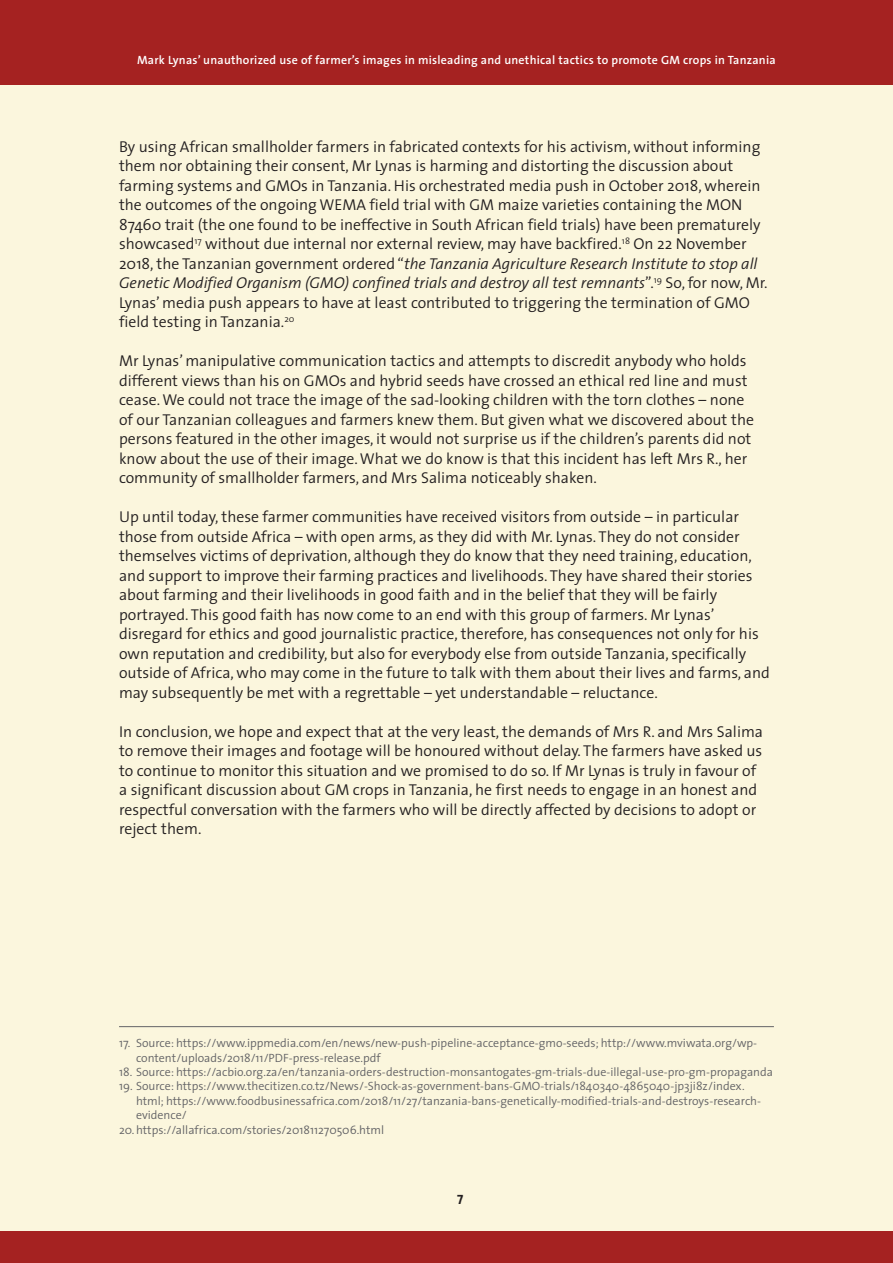
<style>
.page{position:relative;width:893px;height:1263px;background:#fff}
.page>*{position:absolute;margin:0;border:0;box-sizing:border-box;transform-origin:0 0}
.t1{font:300 15.75px/19.5px "The Sans";color:#231f20}
.t2{font:13.5px "The Sans Bold Caps";color:#231f20}
.t3{font:300 12px/14.4px "The Sans";color:#636366}
.t4{font:600 12px "The Sans";letter-spacing:.02em;color:#fff}
.s1{font-style:italic}
</style>
<div class="page">
<div style="left:0;top:0;width:893px;height:85px;background:#a52221"></div>
<div style="left:0;top:1230px;width:893px;height:33px;background:#a52221"></div>
<div style="left:0;top:85px;width:893px;height:1145px;background:#fbf6dd"></div>
<hr style="left:119px;top:1026px;width:655px;height:1px;background:#636366">
<p class="t4" style="left:137px;top:50px;width:640px">Mark Lynas’ unauthorized use of farmer’s images in misleading and unethical tactics to promote GM crops in Tanzania</p>
<p class="t1" style="left:119px;top:136px;width:650px">By using African smallholder farmers in fabricated contexts for his activism, without informing them nor obtaining their consent, Mr Lynas is harming and distorting the discussion about farming systems and GMOs in Tanzania. His orchestrated media push in October 2018, wherein the outcomes of the ongoing WEMA field trial with GM maize varieties containing the MON 87460 trait (the one found to be ineffective in South African field trials) have been prematurely showcased<sup>17</sup> without due internal nor external review, may have backfired.<sup>18</sup> On 22 November 2018, the Tanzanian government ordered “<span class="s1">the Tanzania Agriculture Research Institute to stop all Genetic Modified Organism (GMO) confined trials and destroy all test remnants</span>”.<sup>19</sup> So, for now, Mr.<br>Lynas’ media push appears to have at least contributed to triggering the termination of GMO field testing in Tanzania.<sup>20</sup></p>
<p class="t1" style="left:119px;top:351px;width:637px">Mr Lynas’ manipulative communication tactics and attempts to discredit anybody who holds different views than his on GMOs and hybrid seeds have crossed an ethical red line and must cease. We could not trace the image of the sad-looking children with the torn clothes – none of our Tanzanian colleagues and farmers knew them. But given what we discovered about the persons featured in the other images, it would not surprise us if the children’s parents did not know about the use of their image. What we do know is that this incident has left Mrs R., her community of smallholder farmers, and Mrs Salima noticeably shaken.</p>
<p class="t1" style="left:119px;top:507px;width:652px">Up until today, these farmer communities have received visitors from outside – in particular those from outside Africa – with open arms, as they did with Mr. Lynas. They do not consider themselves victims of deprivation, although they do know that they need training, education, and support to improve their farming practices and livelihoods. They have shared their stories about farming and their livelihoods in good faith and in the belief that they will be fairly portrayed. This good faith has now come to an end with this group of farmers. Mr Lynas’ disregard for ethics and good journalistic practice, therefore, has consequences not only for his own reputation and credibility, but also for everybody else from outside Tanzania, specifically outside of Africa, who may come in the future to talk with them about their lives and farms, and may subsequently be met with a regrettable – yet understandable – reluctance.</p>
<p class="t1" style="left:119px;top:721px;width:646px">In conclusion, we hope and expect that at the very least, the demands of Mrs R. and Mrs Salima to remove their images and footage will be honoured without delay. The farmers have asked us to continue to monitor this situation and we promised to do so. If Mr Lynas is truly in favour of a significant discussion about GM crops in Tanzania, he first needs to engage in an honest and respectful conversation with the farmers who will be directly affected by decisions to adopt or reject them.</p>
<p class="t3" style="left:136px;top:1035px;width:623px;text-indent:-17px">17. Source: https://www.ippmedia.com/en/news/new-push-pipeline-acceptance-gmo-seeds; http://www.mviwata.org/wp&shy;content/uploads/2018/11/PDF-press-release.pdf</p>
<p class="t3" style="left:119px;top:1064px;width:656px">18. Source: https://acbio.org.za/en/tanzania-orders-destruction-monsantogates-gm-trials-due-illegal-use-pro-gm-propaganda</p>
<p class="t3" style="left:119px;top:1079px;width:627px">19. Source: https://www.thecitizen.co.tz/News/-Shock-as-government-bans-GMO-trials/1840340-4865040-jp3ji8z/index.</p>
<p class="t3" style="left:136px;top:1093px;width:627px">html; https://www.foodbusinessafrica.com/2018/11/27/tanzania-bans-genetically-modified-trials-and-destroys-research-</p>
<p class="t3" style="left:136px;top:1107px;width:52px">evidence/</p>
<p class="t3" style="left:119px;top:1122px;width:267px">20.https://allafrica.com/stories/201811270506.html</p>
<p class="t2" style="left:457px;top:1188px;width:8px">7</p>
</div>
